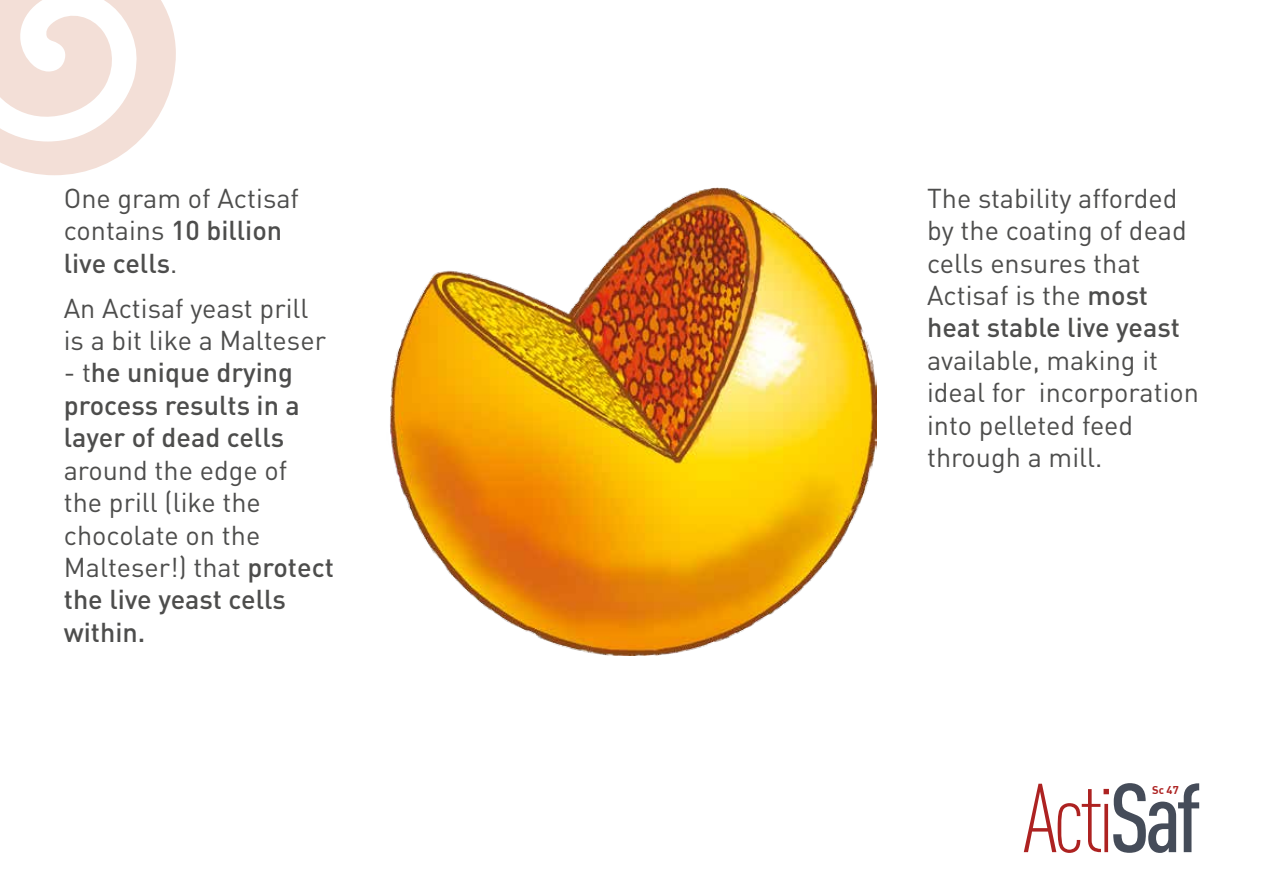
<style>
.page{position:relative;width:1263px;height:893px;background:#fff}
.page>*{position:absolute;margin:0;border:0;box-sizing:border-box;transform-origin:0 0}
.t1{font:27px/32.4px "DIN Pro";color:#4d4d4c}
.t2{font:500 27px/32.4px "DIN Pro";color:#4d4d4c}
.t3{font:700 11.1px "DIN";color:#ad2221}
.s1{font-weight:500}
.s2{font-weight:400}
</style>
<div class="page">
<svg style="left:0;top:0;width:176px;height:175px"></svg>
<svg style="left:1024px;top:783px;width:175px;height:70px"></svg>
<img style="left:390px;top:187px;width:487px;height:468px">
<p class="t1" style="left:64px;top:181px;width:237px">One gram of Actisaf contains <span class="s1">10 billion live cells</span>.</p>
<p class="t1" style="left:64px;top:291px;width:264px">An Actisaf yeast prill is a bit like a Malteser</p>
<p class="t2" style="left:64px;top:355px;width:238px"><span class="s2">- t</span>he unique drying process results in a layer of dead cells</p>
<p class="t1" style="left:64px;top:453px;width:272px">around the edge of<br>the prill (like the chocolate on the<br>Malteser!) that <span class="s1">protect the live yeast cells within.</span></p>
<p class="t1" style="left:927px;top:181px;width:261px">The stability afforded by the coating of dead cells ensures that<br>Actisaf is the <span class="s1">most heat stable live yeast</span></p>
<p class="t1" style="left:927px;top:343px;width:273px">available, making it ideal for incorporation into pelleted feed through a mill.</p>
<p class="t3" style="left:1152px;top:782px;width:28px">Sc 47</p>
</div>
